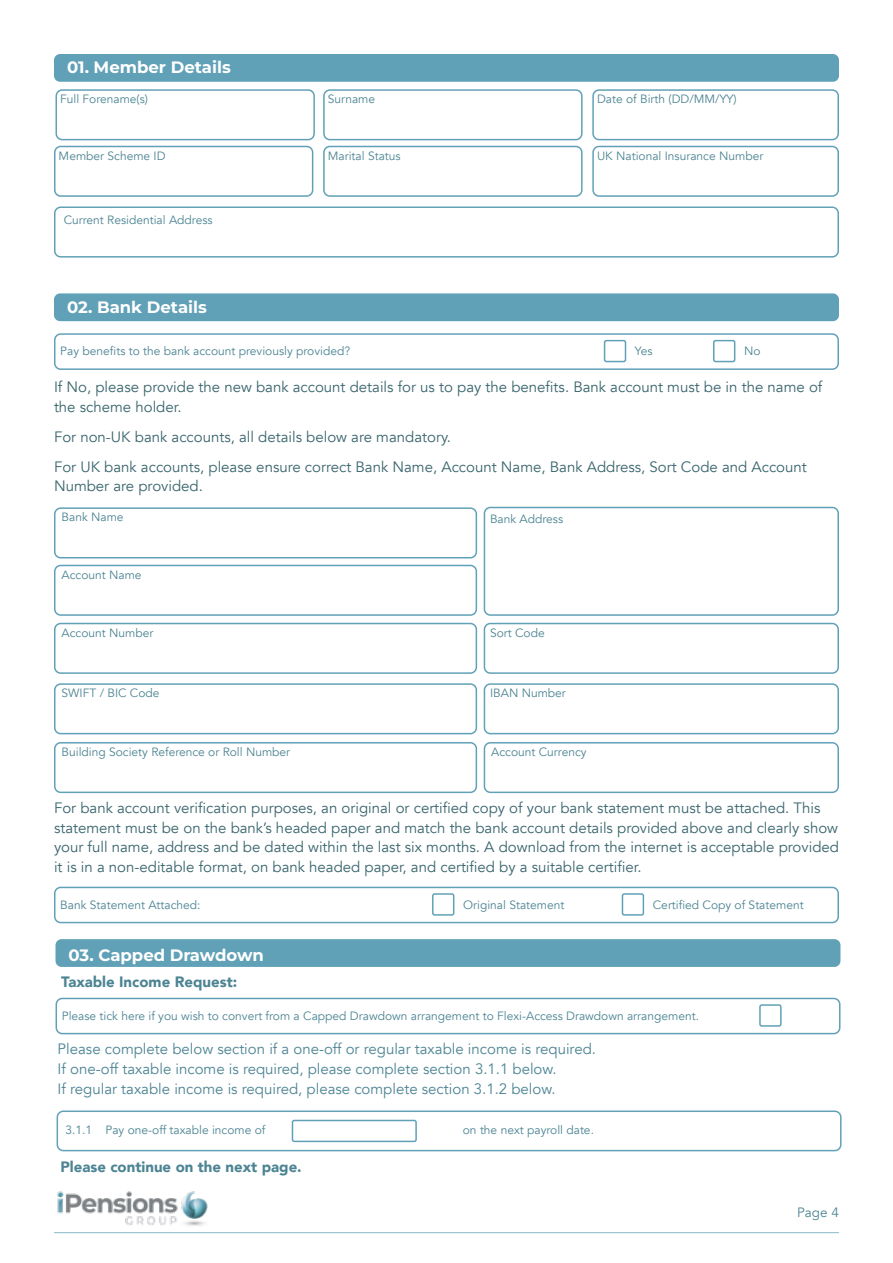
<style>
.page{position:relative;width:893px;height:1263px;background:#fff}
.page>*{position:absolute;margin:0;border:0;box-sizing:border-box;transform-origin:0 0}
.t1{font:100 16.5px "Montserrat";color:#fff}
.t2{font:15px/19.5px "Avenir";color:#39656d}
.t3{font:15px/19.5px "Avenir";color:#4c8493}
.t4{font:900 15px "Avenir";color:#4c8493}
.t5{font:13.5px "Avenir";color:#4c8493}
.t6{font:12px "Avenir";color:#4c8493}
</style>
<div class="page">
<hr style="left:54px;top:1232px;width:785px;height:1px;background:#61a1b7">
<img style="left:57px;top:1191px;width:151px;height:36px">
<div style="left:54px;top:54px;width:785px;height:28px;background:#61a1b7;border-radius:6px"></div>
<div style="left:323px;top:89px;width:260px;height:51px;border:2px solid #61a1b7;border-radius:6px"></div>
<div style="left:592px;top:89px;width:247px;height:51px;border:2px solid #61a1b7;border-radius:6px"></div>
<div style="left:323px;top:146px;width:260px;height:51px;border:2px solid #61a1b7;border-radius:6px"></div>
<div style="left:592px;top:146px;width:247px;height:51px;border:2px solid #61a1b7;border-radius:6px"></div>
<div style="left:54px;top:206px;width:785px;height:52px;border:2px solid #61a1b7;border-radius:6px"></div>
<div style="left:55px;top:89px;width:260px;height:51px;border:2px solid #61a1b7;border-radius:6px"></div>
<div style="left:54px;top:146px;width:259px;height:51px;border:2px solid #61a1b7;border-radius:6px"></div>
<div style="left:54px;top:293px;width:785px;height:28px;background:#61a1b7;border-radius:6px"></div>
<div style="left:54px;top:333px;width:785px;height:37px;border:2px solid #61a1b7;border-radius:6px"></div>
<div style="left:604px;top:340px;width:22px;height:22px;border:2px solid #61a1b7;border-radius:2px"></div>
<div style="left:713px;top:340px;width:22px;height:22px;border:2px solid #61a1b7;border-radius:2px"></div>
<div style="left:54px;top:507px;width:423px;height:51px;border:2px solid #61a1b7;border-radius:6px"></div>
<div style="left:484px;top:507px;width:355px;height:109px;border:2px solid #61a1b7;border-radius:6px"></div>
<div style="left:54px;top:565px;width:423px;height:51px;border:2px solid #61a1b7;border-radius:6px"></div>
<div style="left:54px;top:623px;width:423px;height:51px;border:2px solid #61a1b7;border-radius:6px"></div>
<div style="left:484px;top:623px;width:355px;height:51px;border:2px solid #61a1b7;border-radius:6px"></div>
<div style="left:54px;top:683px;width:423px;height:51px;border:2px solid #61a1b7;border-radius:6px"></div>
<div style="left:484px;top:683px;width:355px;height:51px;border:2px solid #61a1b7;border-radius:6px"></div>
<div style="left:54px;top:742px;width:423px;height:51px;border:2px solid #61a1b7;border-radius:6px"></div>
<div style="left:484px;top:742px;width:355px;height:51px;border:2px solid #61a1b7;border-radius:6px"></div>
<div style="left:54px;top:887px;width:785px;height:36px;border:2px solid #61a1b7;border-radius:6px"></div>
<div style="left:432px;top:893px;width:22px;height:23px;border:2px solid #61a1b7;border-radius:2px"></div>
<div style="left:622px;top:893px;width:22px;height:23px;border:2px solid #61a1b7;border-radius:2px"></div>
<div style="left:55px;top:939px;width:785px;height:28px;background:#61a1b7;border-radius:6px"></div>
<div style="left:57px;top:1110px;width:784px;height:41px;border:2px solid #61a1b7;border-radius:6px"></div>
<div style="left:292px;top:1120px;width:125px;height:22px;border:2px solid #61a1b7;border-radius:2px"></div>
<div style="left:56px;top:998px;width:784px;height:36px;border:2px solid #61a1b7;border-radius:6px"></div>
<div style="left:759px;top:1004px;width:23px;height:23px;border:2px solid #61a1b7;border-radius:2px"></div>
<p class="t1" style="left:67px;top:57px;width:165px">01. Member Details</p>
<p class="t6" style="left:60px;top:92px;width:89px">Full Forename(s)</p>
<p class="t6" style="left:59px;top:148px;width:108px">Member Scheme ID</p>
<p class="t6" style="left:64px;top:213px;width:150px">Current Residential Address</p>
<p class="t6" style="left:328px;top:92px;width:49px">Surname</p>
<p class="t6" style="left:597px;top:92px;width:141px">Date of Birth (DD/MM/YY)</p>
<p class="t6" style="left:328px;top:148px;width:74px">Marital Status</p>
<p class="t6" style="left:597px;top:148px;width:168px">UK National Insurance Number</p>
<p class="t1" style="left:67px;top:296px;width:141px">02. Bank Details</p>
<p class="t6" style="left:60px;top:344px;width:291px">Pay benefits to the bank account previously provided?</p>
<p class="t6" style="left:635px;top:344px;width:19px">Yes</p>
<p class="t6" style="left:744px;top:344px;width:18px">No</p>
<p class="t2" style="left:54px;top:377px;width:770px">If No, please provide the new bank account details for us to pay the benefits. Bank account must be in the name of the scheme holder.</p>
<p class="t2" style="left:54px;top:422px;width:754px;line-height:30px">For non-UK bank accounts, all details below are mandatory.<br>For UK bank accounts, please ensure correct Bank Name, Account Name, Bank Address, Sort Code and Account</p>
<p class="t2" style="left:54px;top:476px;width:150px">Number are provided.</p>
<p class="t6" style="left:62px;top:510px;width:64px">Bank Name</p>
<p class="t6" style="left:490px;top:511px;width:75px">Bank Address</p>
<p class="t6" style="left:62px;top:567px;width:82px">Account Name</p>
<p class="t6" style="left:62px;top:625px;width:93px">Account Number</p>
<p class="t6" style="left:490px;top:625px;width:56px">Sort Code</p>
<p class="t6" style="left:62px;top:686px;width:99px">SWIFT / BIC Code</p>
<p class="t6" style="left:490px;top:686px;width:77px">IBAN Number</p>
<p class="t6" style="left:62px;top:745px;width:230px">Building Society Reference or Roll Number</p>
<p class="t6" style="left:491px;top:745px;width:97px">Account Currency</p>
<p class="t2" style="left:54px;top:799px;width:786px">For bank account verification purposes, an original or certified copy of your bank statement must be attached. This statement must be on the bank’s headed paper and match the bank account details provided above and clearly show your full name, address and be dated within the last six months. A download from the internet is acceptable provided it is in a non-editable format, on bank headed paper, and certified by a suitable certifier.</p>
<p class="t6" style="left:60px;top:897px;width:142px">Bank Statement Attached:</p>
<p class="t6" style="left:463px;top:897px;width:103px">Original Statement</p>
<p class="t6" style="left:653px;top:897px;width:152px">Certified Copy of Statement</p>
<p class="t1" style="left:69px;top:944px;width:197px">03. Capped Drawdown</p>
<p class="t4" style="left:61px;top:969px;width:177px">Taxable Income Request:</p>
<p class="t6" style="left:62px;top:1008px;width:639px">Please tick here if you wish to convert from a Capped Drawdown arrangement to Flexi-Access Drawdown arrangement.</p>
<p class="t3" style="left:58px;top:1040px;width:540px">Please complete below section if a one-off or regular taxable income is required.<br>If one-off taxable income is required, please complete section 3.1.1 below.<br>If regular taxable income is required, please complete section 3.1.2 below.</p>
<p class="t6" style="left:65px;top:1123px;width:201px">3.1.1 Pay one-off taxable income of</p>
<p class="t6" style="left:463px;top:1123px;width:133px">on the next payroll date.</p>
<p class="t4" style="left:60px;top:1154px;width:243px">Please continue on the next page.</p>
<p class="t5" style="left:797px;top:1204px;width:43px">Page 4</p>
</div>
